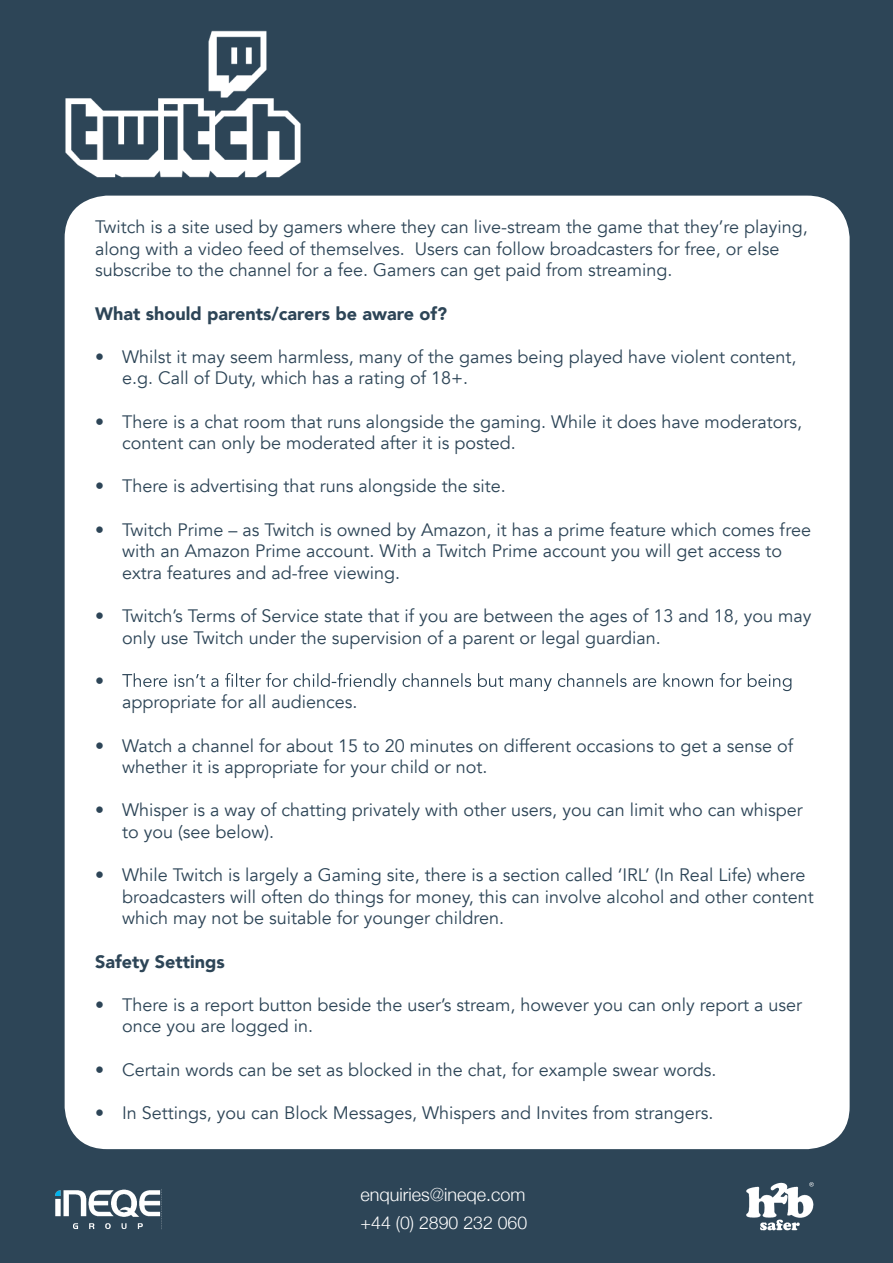
<style>
.page{position:relative;width:893px;height:1263px;background:#2d4557}
.page>*{position:absolute;margin:0;border:0;box-sizing:border-box;transform-origin:0 0}
.t1{font:18px/21.6px "Avenir";color:#2d4557}
.t2{font:900 18px "Avenir";color:#2d4557}
.t3{font:18px "font 000000001 fd 6 a 101";color:#fff}
.t4{font:17.7px "font 000000001 fd 6 a 101";color:#fff}
</style>
<div class="page">
<div style="left:65px;top:196px;width:785px;height:953px;background:#fff;border-radius:43px"></div>
<svg style="left:122px;top:673px;width:669px;height:18px"></svg>
<img style="left:65px;top:30px;width:236px;height:148px">
<img style="left:746px;top:1182px;width:68px;height:49px">
<img style="left:55px;top:1189px;width:107px;height:40px">
<p class="t1" style="left:95px;top:217px;width:714px">Twitch is a site used by gamers where they can live-stream the game that they’re playing, along with a video feed of themselves. Users can follow broadcasters for free, or else subscribe to the channel for a fee. Gamers can get paid from streaming.</p>
<p class="t2" style="left:95px;top:302px;width:353px">What should parents/carers be aware of?</p>
<p class="t1" style="left:122px;top:346px;width:676px;text-indent:-27px">• Whilst it may seem harmless, many of the games being played have violent content, e.g. Call of Duty, which has a rating of 18+.</p>
<p class="t1" style="left:122px;top:411px;width:682px;text-indent:-27px">• There is a chat room that runs alongside the gaming. While it does have moderators, content can only be moderated after it is posted.</p>
<p class="t1" style="left:95px;top:476px;width:412px">• There is advertising that runs alongside the site.</p>
<p class="t1" style="left:122px;top:519px;width:690px;text-indent:-27px">• Twitch Prime – as Twitch is owned by Amazon, it has a prime feature which comes free with an Amazon Prime account. With a Twitch Prime account you will get access to extra features and ad-free viewing.</p>
<p class="t1" style="left:122px;top:605px;width:691px;text-indent:-27px">• Twitch’s Terms of Service state that if you are between the ages of 13 and 18, you may only use Twitch under the supervision of a parent or legal guardian.</p>
<p class="t1" style="left:95px;top:670px;width:10px">•</p>
<p class="t1" style="left:122px;top:692px;width:237px">appropriate for all audiences.</p>
<p class="t1" style="left:122px;top:735px;width:673px;text-indent:-27px">• Watch a channel for about 15 to 20 minutes on different occasions to get a sense of whether it is appropriate for your child or not.</p>
<p class="t1" style="left:122px;top:800px;width:682px;text-indent:-27px">• Whisper is a way of chatting privately with other users, you can limit who can whisper to you (see below).</p>
<p class="t1" style="left:122px;top:865px;width:693px;text-indent:-27px">• While Twitch is largely a Gaming site, there is a section called ‘IRL’ (In Real Life) where broadcasters will often do things for money, this can involve alcohol and other content which may not be suitable for younger children.</p>
<p class="t2" style="left:95px;top:950px;width:131px">Safety Settings</p>
<p class="t1" style="left:122px;top:994px;width:682px;text-indent:-27px">• There is a report button beside the user’s stream, however you can only report a user once you are logged in.</p>
<p class="t1" style="left:95px;top:1059px;width:623px">• Certain words can be set as blocked in the chat, for example swear words.</p>
<p class="t1" style="left:95px;top:1102px;width:620px">• In Settings, you can Block Messages, Whispers and Invites from strangers.</p>
<p class="t3" style="left:361px;top:1184px;width:167px">enquiries@ineqe.com</p>
<p class="t4" style="left:361px;top:1212px;width:168px">+44 (0) 2890 232 060</p>
</div>
